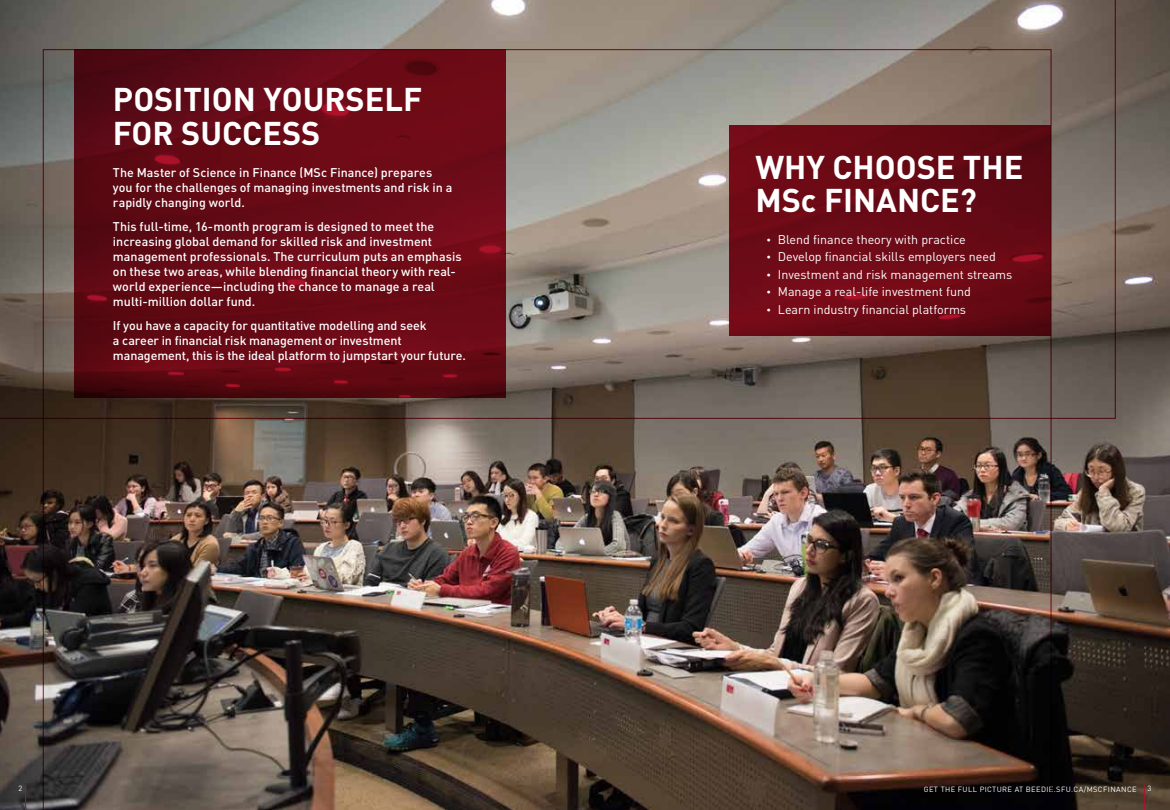
<style>
.page{position:relative;width:1170px;height:810px;background:#fff}
.page>*{position:absolute;margin:0;border:0;box-sizing:border-box;transform-origin:0 0}
.t1{font:700 32.5px/33.8px "DIN";color:#fff}
.t2{font:500 12.5px/15px "DIN";color:#fff}
.t3{font:12.5px "DIN";color:#fff}
.t4{font:7.5px "DIN";letter-spacing:.05em;color:#fff}
.s1{font-size:8.75px}
</style>
<div class="page">
<img style="left:0;top:0;width:1170px;height:810px">
<svg style="left:1144px;top:785px;width:1px;height:25px"></svg>
<svg style="left:25px;top:785px;width:1px;height:25px"></svg>
<img style="left:43px;top:418px;width:1008px;height:392px">
<svg style="left:0;top:0;width:1115px;height:418px;background:#754545"></svg>
<h1 class="t1" style="left:113px;top:81px;width:311px">POSITION YOURSELF<br>FOR SUCCESS</h1>
<p class="t2" style="left:113px;top:165px;width:341px">The Master of Science in Finance (MSc Finance) prepares you for the challenges of managing investments and risk in a rapidly changing world.</p>
<p class="t2" style="left:113px;top:218px;width:350px">This full-time, 16-month program is designed to meet the increasing global demand for skilled risk and investment management professionals. The curriculum puts an emphasis on these two areas, while blending financial theory with real&shy;world experience—including the chance to manage a real multi-million dollar fund.</p>
<p class="t2" style="left:113px;top:317px;width:354px">If you have a capacity for quantitative modelling and seek<br>a career in financial risk management or investment management, this is the ideal platform to jumpstart your future.</p>
<h1 class="t1" style="left:755px;top:148px;width:269px">WHY CHOOSE THE<br>MSc FINANCE?</h1>
<p class="t3" style="left:767px;top:232px;width:201px"><span class="s1">•</span> Blend finance theory with practice</p>
<p class="t3" style="left:767px;top:249px;width:231px"><span class="s1">•</span> Develop financial skills employers need</p>
<p class="t3" style="left:767px;top:267px;width:247px"><span class="s1">•</span> Investment and risk management streams</p>
<p class="t3" style="left:767px;top:284px;width:206px"><span class="s1">•</span> Manage a real-life investment fund</p>
<p class="t3" style="left:767px;top:302px;width:201px"><span class="s1">•</span> Learn industry financial platforms</p>
<p class="t4" style="left:19px;top:784px;width:5px">2</p>
<p class="t4" style="left:924px;top:784px;width:214px">GET THE FULL PICTURE AT BEEDIE.SFU.CA/MSCFINANCE</p>
<p class="t4" style="left:1148px;top:784px;width:5px">3</p>
</div>
